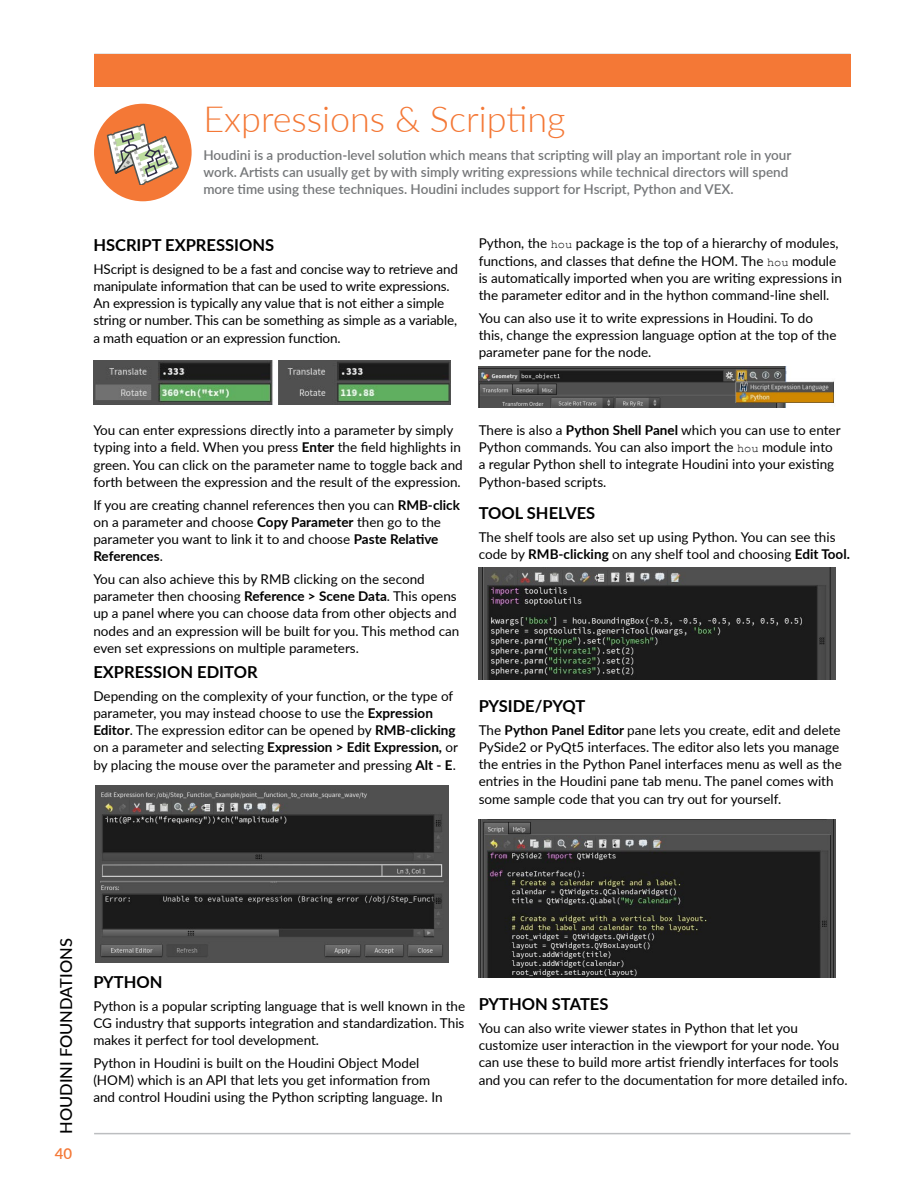
<style>
.page{position:relative;width:918px;height:1188px;background:#fff}
.page>*{position:absolute;margin:0;border:0;box-sizing:border-box;transform-origin:0 0}
.t1{font:300 36px "Lato";color:#f47836}
.t2{font:700 16.5px "Lato";color:#000}
.t3{font:500 16.5px "Lato";color:#000}
.t4{font:700 16.5px "Lato";letter-spacing:-.02em;color:#000}
.t5{font:600 15px "Lato";color:#f47836}
.t6{font:13.5px/17.2px "Lato";color:#000}
.t7{font:600 13.5px/17.2px "Lato";color:#757779}
.s1{font-family:"Courier New";font-size:12px}
.s2{font-weight:700}
</style>
<div class="page">
<hr style="left:94px;top:1133px;width:757px;height:1px;background:#bcbec0">
<hr style="left:94px;top:54px;width:757px;height:1px;background:#bcbec0">
<div style="left:94px;top:54px;width:756px;height:32px;background:#f47836"></div>
<div style="left:94px;top:104px;width:98px;height:97px;background:#f47836;border-radius:50%"></div>
<svg style="left:106px;top:123px;width:74px;height:62px"></svg>
<img style="left:93px;top:360px;width:358px;height:45px">
<img style="left:96px;top:786px;width:352px;height:177px">
<img style="left:479px;top:366px;width:355px;height:42px">
<img style="left:479px;top:568px;width:357px;height:111px">
<img style="left:479px;top:820px;width:357px;height:157px">
<h1 class="t1" style="left:203px;top:94px;width:364px">Expressions &amp; Scripting</h1>
<p class="t7" style="left:203px;top:145px;width:590px">Houdini is a production-level solution which means that scripting will play an important role in your work. Artists can usually get by with simply writing expressions while technical directors will spend more time using these techniques. Houdini includes support for Hscript, Python and VEX.</p>
<p class="t2" style="left:93px;top:233px;width:182px">HSCRIPT EXPRESSIONS</p>
<p class="t6" style="left:93px;top:259px;width:366px">HScript is designed to be a fast and concise way to retrieve and manipulate information that can be used to write expressions.<br>An expression is typically any value that is not either a simple string or number. This can be something as simple as a variable, a math equation or an expression function.</p>
<p class="t6" style="left:479px;top:234px;width:365px">Python, the <span class="s1">hou</span> package is the top of a hierarchy of modules, functions, and classes that define the HOM. The <span class="s1">hou</span> module is automatically imported when you are writing expressions in the parameter editor and in the hython command-line shell.</p>
<p class="t6" style="left:479px;top:309px;width:359px">You can also use it to write expressions in Houdini. To do this, change the expression language option at the top of the parameter pane for the node.</p>
<p class="t6" style="left:93px;top:421px;width:371px">You can enter expressions directly into a parameter by simply typing into a field. When you press <span class="s2">Enter</span> the field highlights in green. You can click on the parameter name to toggle back and forth between the expression and the result of the expression.</p>
<p class="t6" style="left:93px;top:495px;width:368px">If you are creating channel references then you can <span class="s2">RMB-click </span>on a parameter and choose <span class="s2">Copy Parameter</span> then go to the parameter you want to link it to and choose <span class="s2">Paste Relative References</span>.</p>
<p class="t6" style="left:93px;top:570px;width:368px">You can also achieve this by RMB clicking on the second parameter then choosing <span class="s2">Reference &gt; Scene Data</span>. This opens up a panel where you can choose data from other objects and nodes and an expression will be built for you. This method can even set expressions on multiple parameters.</p>
<p class="t2" style="left:93px;top:660px;width:166px">EXPRESSION EDITOR</p>
<p class="t6" style="left:93px;top:687px;width:366px">Depending on the complexity of your function, or the type of parameter, you may instead choose to use the <span class="s2">Expression Editor</span>. The expression editor can be opened by <span class="s2">RMB-clicking </span>on a parameter and selecting <span class="s2">Expression &gt; Edit Expression,</span> or by placing the mouse over the parameter and pressing <span class="s2">Alt - E</span>.</p>
<p class="t6" style="left:479px;top:421px;width:363px">There is also a <span class="s2">Python Shell Panel</span> which you can use to enter Python commands. You can also import the <span class="s1">hou</span> module into a regular Python shell to integrate Houdini into your existing Python-based scripts.</p>
<p class="t2" style="left:479px;top:501px;width:118px">TOOL SHELVES</p>
<p class="t6" style="left:479px;top:528px;width:373px">The shelf tools are also set up using Python. You can see this code by <span class="s2">RMB-clicking</span> on any shelf tool and choosing <span class="s2">Edit Tool.</span></p>
<p class="t4" style="left:479px;top:694px;width:108px">PYSIDE/PYQT</p>
<p class="t6" style="left:479px;top:720px;width:365px">The <span class="s2">Python Panel Editor</span> pane lets you create, edit and delete PySide2 or PyQt5 interfaces. The editor also lets you manage the entries in the Python Panel interfaces menu as well as the entries in the Houdini pane tab menu. The panel comes with some sample code that you can try out for yourself.</p>
<p class="t3" style="left:54px;top:1134px;width:197px;rotate:-90deg">HOUDINI FOUNDATIONS</p>
<p class="t5" style="left:55px;top:1143px;width:19px">40</p>
<p class="t2" style="left:93px;top:970px;width:71px">PYTHON</p>
<p class="t6" style="left:93px;top:996px;width:373px;text-align:justify">Python is a popular scripting language that is well known in the CG industry that supports integration and standardization. This makes it perfect for tool development.</p>
<p class="t6" style="left:93px;top:1054px;width:351px">Python in Houdini is built on the Houdini Object Model (HOM) which is an API that lets you get information from and control Houdini using the Python scripting language. In</p>
<p class="t2" style="left:479px;top:992px;width:131px">PYTHON STATES</p>
<p class="t6" style="left:479px;top:1019px;width:371px">You can also write viewer states in Python that let you customize user interaction in the viewport for your node. You can use these to build more artist friendly interfaces for tools and you can refer to the documentation for more detailed info.</p>
</div>
